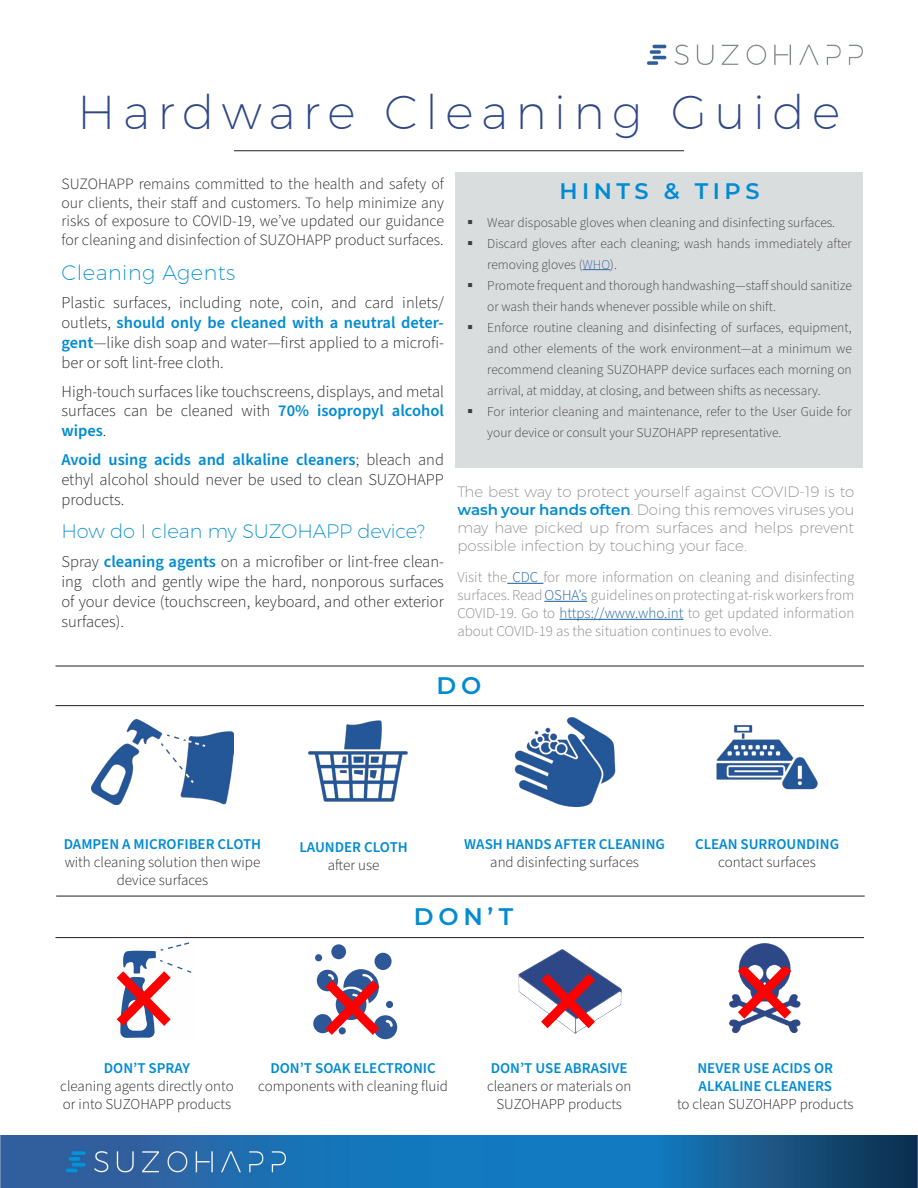
<style>
.page{position:relative;width:918px;height:1188px;background:#fff}
.page>*{position:absolute;margin:0;border:0;box-sizing:border-box;transform-origin:0 0}
.t1{font:200 47.55px "Montserrat";letter-spacing:.16em;color:#2e4787}
.t2{font:600 24px "Montserrat";color:#008bd2}
.t3{font:600 22.5px "Montserrat";letter-spacing:.2em;color:#008bd2}
.t4{font:200 21px "Montserrat";letter-spacing:.025em;color:#008bd2}
.t5{font:200 19.5px "Montserrat";letter-spacing:-.005em;color:#008bd2}
.t6{font:300 16.5px/19.8px "Source Sans Pro";color:#231f20;text-align:justify}
.t7{font:300 15.75px/18.9px "Source Sans Pro";color:#231f20;text-align:justify}
.t8{font:300 15px/18px "Source Sans Pro";color:#231f20;text-align:center}
.t9{font:300 15px/18px "Source Sans Pro";color:#868687;text-align:justify}
.t10{font:200 15px/18px "Montserrat";color:#868687;text-align:justify}
.t11{font:600 15px/18px "Source Sans Pro";color:#008bd2}
.t12{font:300 13.5px/21px "Source Sans Pro";color:#3e3e3f}
.s1{font-weight:600;color:#008bd2}
.s2{color:#3667a4}
.s3{color:#175d9e}
</style>
<div class="page">
<img style="left:646px;top:44px;width:217px;height:21px">
<img style="left:0;top:1136px;width:918px;height:52px">
<div style="left:456px;top:172px;width:407px;height:295px;background:#daddde"></div>
<svg style="left:583px;top:269px;width:27px;height:1px"></svg>
<hr style="left:507px;top:583px;width:36px;height:1px;background:#175d9e">
<hr style="left:544px;top:601px;width:43px;height:1px;background:#175d9e">
<hr style="left:560px;top:619px;width:123px;height:1px;background:#175d9e">
<img style="left:92px;top:719px;width:141px;height:85px">
<img style="left:308px;top:720px;width:99px;height:82px">
<img style="left:514px;top:717px;width:102px;height:91px">
<img style="left:716px;top:725px;width:102px;height:65px">
<hr style="left:56px;top:896px;width:809px;height:1px;background:#231f20">
<hr style="left:56px;top:666px;width:808px;height:1px;background:#231f20">
<hr style="left:56px;top:705px;width:808px;height:1px;background:#231f20">
<img style="left:519px;top:949px;width:102px;height:84px">
<svg style="left:541px;top:974px;width:54px;height:54px"></svg>
<img style="left:730px;top:943px;width:71px;height:90px">
<svg style="left:738px;top:967px;width:53px;height:52px"></svg>
<svg style="left:116px;top:942px;width:76px;height:96px"></svg>
<hr style="left:56px;top:937px;width:808px;height:1px;background:#231f20">
<div style="left:375px;top:953px;width:17px;height:17px;background:#2e5798;border-radius:50%"></div>
<svg style="left:313px;top:1014px;width:19px;height:19px"></svg>
<div style="left:331px;top:944px;width:15px;height:15px;background:#2e5798;border-radius:50%"></div>
<div style="left:315px;top:954px;width:7px;height:7px;background:#2e5798;border-radius:50%"></div>
<svg style="left:317px;top:969px;width:80px;height:70px"></svg>
<hr style="left:234px;top:150px;width:450px;height:1px;background:#231f20">
<h1 class="t1" style="left:78px;top:83px;width:764px">Hardware Cleaning Guide</h1>
<p class="t7" style="left:62px;top:174px;width:384px">SUZOHAPP remains committed to the health and safety of our clients, their staff and customers. To help minimize any risks of exposure to COVID-19, we’ve updated our guidance for cleaning and disinfection of SUZOHAPP product surfaces.</p>
<h3 class="t4" style="left:62px;top:259px;width:175px">Cleaning Agents</h3>
<p class="t6" style="left:61px;top:293px;width:384px">Plastic surfaces, including note, coin, and card inlets/ outlets, <span class="s1">should only be cleaned with a neutral deter&shy;gent</span>—like dish soap and water—first applied to a microfi&shy;ber or soft lint-free cloth.</p>
<p class="t6" style="left:61px;top:382px;width:384px">High-touch surfaces like touchscreens, displays, and metal surfaces can be cleaned with <span class="s1">70% isopropyl alcohol wipes</span>.</p>
<p class="t6" style="left:61px;top:450px;width:384px"><span class="s1">Avoid using acids and alkaline cleaners</span>; bleach and ethyl alcohol should never be used to clean SUZOHAPP products.</p>
<h3 class="t5" style="left:62px;top:520px;width:365px">How do I clean my SUZOHAPP device?</h3>
<p class="t6" style="left:62px;top:552px;width:384px">Spray <span class="s1">cleaning agents</span> on a microfiber or lint-free clean&shy;ing cloth and gently wipe the hard, nonporous surfaces of your device (touchscreen, keyboard, and other exterior surfaces).</p>
<h3 class="t3" style="left:559px;top:175px;width:202px">HINTS &amp; TIPS</h3>
<p class="t12" style="left:487px;top:212px;width:366px">Wear disposable gloves when cleaning and disinfecting surfaces.<br>Discard gloves after each cleaning; wash hands immediately after removing gloves (<span class="s2">WHO</span>).<br>Promote frequent and thorough handwashing—staff should sanitize or wash their hands whenever possible while on shift.<br>Enforce routine cleaning and disinfecting of surfaces, equipment, and other elements of the work environment—at a minimum we recommend cleaning SUZOHAPP device surfaces each morning on arrival, at midday, at closing, and between shifts as necessary.<br>For interior cleaning and maintenance, refer to the User Guide for your device or consult your SUZOHAPP representative.</p>
<p class="t10" style="left:458px;top:482px;width:398px">The best way to protect yourself against COVID-19 is to <span class="s1">wash your hands often</span>. Doing this removes viruses you may have picked up from surfaces and helps prevent possible infection by touching your face.</p>
<p class="t9" style="left:458px;top:569px;width:398px">Visit the <span class="s3">CDC</span> for more information on cleaning and disinfecting surfaces. Read <span class="s3">OSHA’s</span> guidelines on protecting at-risk workers from COVID-19. Go to <span class="s3">https://www.who.int</span> to get updated information about COVID-19 as the situation continues to evolve.</p>
<h2 class="t2" style="left:437px;top:669px;width:46px">DO</h2>
<p class="t11" style="left:64px;top:835px;width:199px">DAMPEN A MICROFIBER CLOTH</p>
<p class="t8" style="left:65px;top:853px;width:197px">with cleaning solution then wipe device surfaces</p>
<p class="t11" style="left:299px;top:838px;width:110px">LAUNDER CLOTH</p>
<p class="t8" style="left:328px;top:856px;width:53px">after use</p>
<p class="t11" style="left:464px;top:835px;width:202px">WASH HANDS AFTER CLEANING</p>
<p class="t8" style="left:490px;top:853px;width:150px">and disinfecting surfaces</p>
<h2 class="t2" style="left:414px;top:900px;width:101px">DON’T</h2>
<p class="t11" style="left:695px;top:835px;width:146px">CLEAN SURROUNDING</p>
<p class="t8" style="left:718px;top:853px;width:99px">contact surfaces</p>
<p class="t11" style="left:104px;top:1059px;width:88px">DON’T SPRAY</p>
<p class="t8" style="left:60px;top:1077px;width:175px;text-align:left">cleaning agents directly onto or into SUZOHAPP products</p>
<p class="t11" style="left:270px;top:1059px;width:167px">DON’T SOAK ELECTRONIC</p>
<p class="t8" style="left:258px;top:1077px;width:191px">components with cleaning fluid</p>
<p class="t11" style="left:491px;top:1059px;width:138px">DON’T USE ABRASIVE</p>
<p class="t8" style="left:487px;top:1077px;width:146px">cleaners or materials on<br>SUZOHAPP products</p>
<p class="t11" style="left:697px;top:1059px;width:137px">NEVER USE ACIDS OR<br>ALKALINE CLEANERS</p>
<p class="t8" style="left:677px;top:1095px;width:178px">to clean SUZOHAPP products</p>
</div>
